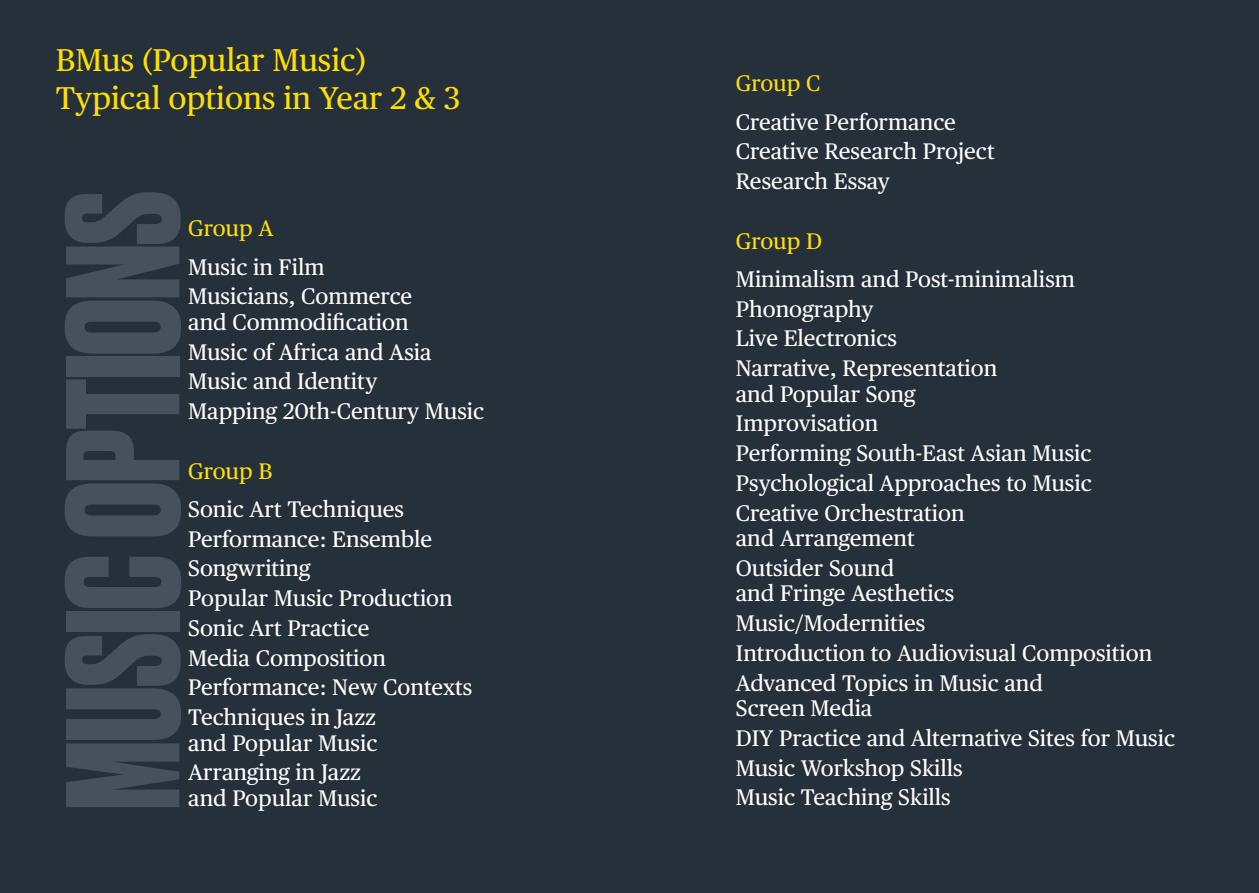
<style>
.page{position:relative;width:1259px;height:893px;background:#25303b}
.page>*{position:absolute;margin:0;border:0;box-sizing:border-box;transform-origin:0 0}
.t1{font:700 152.1px "Druk";letter-spacing:-.01em;color:#47515d}
.t2{font:31.5px/37.5px "Publico Text";color:#ffdf00}
.t3{font:22.5px/29.7px "Publico Text";color:#fff}
.t4{font:22.5px "Publico Text";color:#ffdf00}
</style>
<div class="page">
<h2 class="t2" style="left:56px;top:40px;width:406px">BMus (Popular Music)<br>Typical options in Year 2 &amp; 3</h2>
<h1 class="t1" style="left:19px;top:810px;width:620px;rotate:-90deg">MUSIC OPTIONS</h1>
<p class="t4" style="left:188px;top:212px;width:87px">Group A</p>
<p class="t3" style="left:188px;top:251px;width:226px">Music in Film<br>Musicians, Commerce</p>
<p class="t3" style="left:188px;top:306px;width:297px">and Commodification<br>Music of Africa and Asia<br>Music and Identity<br>Mapping 20th-Century Music</p>
<p class="t4" style="left:188px;top:454px;width:86px">Group B</p>
<p class="t3" style="left:188px;top:493px;width:285px">Sonic Art Techniques<br>Performance: Ensemble<br>Songwriting<br>Popular Music Production<br>Sonic Art Practice<br>Media Composition<br>Performance: New Contexts<br>Techniques in Jazz</p>
<p class="t3" style="left:188px;top:727px;width:191px">and Popular Music<br>Arranging in Jazz</p>
<p class="t3" style="left:188px;top:782px;width:191px">and Popular Music</p>
<p class="t4" style="left:736px;top:67px;width:86px">Group C</p>
<p class="t3" style="left:736px;top:106px;width:260px">Creative Performance<br>Creative Research Project<br>Research Essay</p>
<p class="t4" style="left:736px;top:224px;width:88px">Group D</p>
<p class="t3" style="left:736px;top:263px;width:341px">Minimalism and Post-minimalism<br>Phonography<br>Live Electronics<br>Narrative, Representation</p>
<p class="t3" style="left:736px;top:378px;width:357px">and Popular Song<br>Improvisation<br>Performing South-East Asian Music<br>Psychological Approaches to Music<br>Creative Orchestration</p>
<p class="t3" style="left:736px;top:522px;width:180px">and Arrangement<br>Outsider Sound</p>
<p class="t3" style="left:736px;top:577px;width:418px">and Fringe Aesthetics<br>Music/Modernities<br>Introduction to Audiovisual Composition<br>Advanced Topics in Music and</p>
<p class="t3" style="left:736px;top:692px;width:441px">Screen Media<br>DIY Practice and Alternative Sites for Music<br>Music Workshop Skills<br>Music Teaching Skills</p>
</div>
